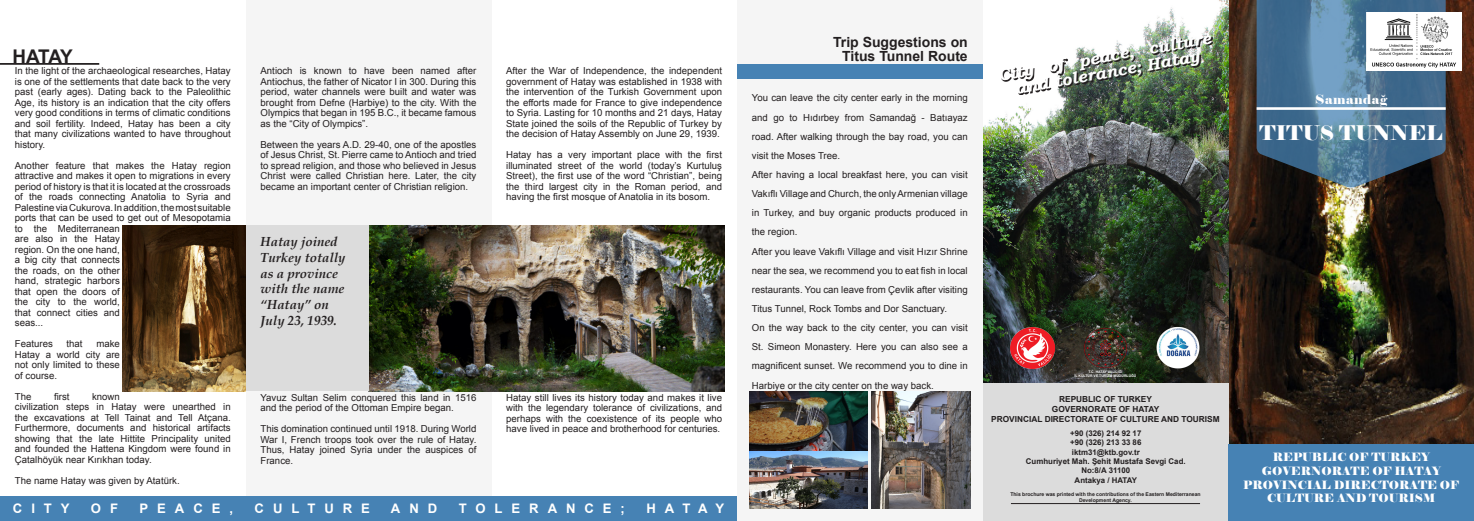
<style>
.page{position:relative;width:1474px;height:521px;background:#fff}
.page>*{position:absolute;margin:0;border:0;box-sizing:border-box;transform-origin:0 0}
.t1{font:20.12px "Elephant";color:#fff}
.t2{font:700 18.9px "Arial";letter-spacing:-.075em;color:#231f20}
.t3{font:italic 700 16.62px/15.8px "Bookman Old Style";color:#fff;text-align:center}
.t4{font:700 14px "Arial";color:#231f20}
.t5{font:italic 700 13.12px/15.8px "Book Antiqua";color:#231f20}
.t6{font:700 13.12px "Arial";letter-spacing:.68em;color:#fff}
.t7{font:13.12px "Elephant";letter-spacing:.04em;color:#fff}
.t8{font:11.38px/13.7px "Elephant";color:#fff;text-align:center}
.t9{font:9.62px/10.5px "Arial";color:#231f20;text-align:justify}
.t10{font:700 8.31px "Arial";color:#231f20}
.t11{font:700 7.88px/9.5px "Arial";color:#231f20;text-align:center}
.t12{font:700 5.08px/6.1px "Arial";color:#231f20;text-align:center}
.t13{font:700 3.5px "Arial";color:#fff}
</style>
<div class="page">
<img style="left:1228px;top:0;width:245px;height:444px">
<div style="left:982px;top:0;width:246px;height:521px;background:#dcdcdc"></div>
<img style="left:982px;top:0;width:246px;height:383px">
<div style="left:737px;top:0;width:245px;height:521px;background:#f5f5f5"></div>
<div style="left:246px;top:0;width:245px;height:521px;background:#f5f5f5"></div>
<img style="left:368px;top:226px;width:356px;height:165px">
<img style="left:123px;top:226px;width:123px;height:165px">
<div style="left:737px;top:64px;width:245px;height:15px;background:#4682b4"></div>
<hr style="left:0;top:63px;width:99px;height:2px;background:#231f20">
<div style="left:246px;top:226px;width:122px;height:165px;background:#dcdcdc"></div>
<div style="left:0;top:496px;width:737px;height:25px;background:#4682b4"></div>
<svg style="left:1256px;top:0;width:189px;height:188px;background:#486d89"></svg>
<div style="left:1228px;top:444px;width:245px;height:77px;background:#4682b4"></div>
<hr style="left:1256px;top:107px;width:189px;height:3px;background:#fff">
<img style="left:1001px;top:37px;width:212px;height:57px">
<img style="left:871px;top:391px;width:99px;height:117px">
<img style="left:749px;top:391px;width:118px;height:117px">
<img style="left:1366px;top:12px;width:95px;height:58px">
<img style="left:1010px;top:327px;width:44px;height:42px">
<img style="left:1083px;top:327px;width:44px;height:42px">
<img style="left:1156px;top:327px;width:43px;height:42px">
<hr style="left:1010px;top:503px;width:189px;height:1px;background:#231f20">
<p class="t2" style="left:12px;top:43px;width:62px">HATAY</p>
<p class="t9" style="left:15px;top:66px;width:217px">In the light of the archaeological researches, Hatay is one of the settlements that date back to the very past (early ages). Dating back to the Paleolithic Age, its history is an indication that the city offers very good conditions in terms of climatic conditions and soil fertility. Indeed, Hatay has been a city that many civilizations wanted to have throughout history.</p>
<p class="t9" style="left:15px;top:160px;width:217px;text-align:left">Another feature that makes the Hatay region attractive and makes it open to migrations in every period of history is that it is located at the crossroads of the roads connecting Anatolia to Syria and<br>Palestine via Cukurova. In addition, the most suitable ports that can be used to get out of Mesopotamia to the Mediterranean<br>are also in the Hatay<br>region. On the one hand,<br>a big city that connects<br>the roads, on the other<br>hand, strategic harbors<br>that open the doors of<br>the city to the world,<br>that connect cities and<br>seas...</p>
<p class="t9" style="left:15px;top:339px;width:39px">Features</p>
<p class="t9" style="left:67px;top:339px;width:18px">that</p>
<p class="t9" style="left:15px;top:339px;width:106px;text-indent:81px">make Hatay a world city are not only limited to these of course.</p>
<p class="t9" style="left:15px;top:391px;width:18px">The</p>
<p class="t9" style="left:54px;top:391px;width:17px">first</p>
<p class="t9" style="left:15px;top:391px;width:217px;text-align:left;text-indent:77px">known<br>civilization steps in Hatay were unearthed in the excavations at Tell Tainat and Tell Atçana.<br>Furthermore, documents and historical artifacts showing that the late Hittite Principality united and founded the Hattena Kingdom were found in Çatalhöyük near Kırıkhan today.</p>
<p class="t9" style="left:15px;top:475px;width:166px">The name Hatay was given by Atatürk.</p>
<p class="t9" style="left:260px;top:66px;width:217px">Antioch is known to have been named after Antiochus, the father of Nicator I in 300. During this period, water channels were built and water was brought from Defne (Harbiye) to the city. With the Olympics that began in 195 B.C., it became famous as the “City of Olympics”.</p>
<p class="t9" style="left:260px;top:139px;width:217px">Between the years A.D. 29-40, one of the apostles of Jesus Christ, St. Pierre came to Antioch and tried to spread religion, and those who believed in Jesus Christ were called Christian here. Later, the city became an important center of Christian religion.</p>
<p class="t5" style="left:260px;top:234px;width:86px">Hatay joined<br>Turkey totally as a province with the name “Hatay” on<br>July 23, 1939.</p>
<p class="t9" style="left:260px;top:392px;width:217px">Yavuz Sultan Selim conquered this land in 1516 and the period of the Ottoman Empire began.</p>
<p class="t9" style="left:260px;top:423px;width:217px">This domination continued until 1918. During World War I, French troops took over the rule of Hatay.<br>Thus, Hatay joined Syria under the auspices of France.</p>
<p class="t9" style="left:506px;top:66px;width:217px">After the War of Independence, the independent government of Hatay was established in 1938 with the intervention of the Turkish Government upon the efforts made for France to give independence to Syria. Lasting for 10 months and 21 days, Hatay State joined the soils of the Republic of Turkey by the decision of Hatay Assembly on June 29, 1939.</p>
<p class="t9" style="left:506px;top:150px;width:217px">Hatay has a very important place with the first illuminated street of the world (today’s Kurtuluş Street), the first use of the word “Christian”, being the third largest city in the Roman period, and having the first mosque of Anatolia in its bosom.</p>
<p class="t9" style="left:506px;top:392px;width:217px">Hatay still lives its history today and makes it live with the legendary tolerance of civilizations, and perhaps with the coexistence of its people who have lived in peace and brotherhood for centuries.</p>
<p class="t6" style="left:13px;top:500px;width:58px">CITY</p>
<p class="t6" style="left:91px;top:500px;width:29px">O F</p>
<p class="t6" style="left:140px;top:500px;width:95px">PEACE,</p>
<p class="t6" style="left:255px;top:500px;width:117px">CULTURE</p>
<p class="t6" style="left:391px;top:500px;width:48px">AND</p>
<p class="t6" style="left:459px;top:500px;width:168px">TOLERANCE;</p>
<p class="t6" style="left:646px;top:500px;width:79px">HATAY</p>
<p class="t4" style="left:833px;top:33px;width:136px">Trip Suggestions on</p>
<p class="t4" style="left:842px;top:47px;width:127px">Titus Tunnel Route</p>
<p class="t9" style="left:752px;top:89px;width:217px;line-height:19.2px">You can leave the city center early in the morning and go to Hıdırbey from Samandağ - Batıayaz road. After walking through the bay road, you can visit the Moses Tree.</p>
<p class="t9" style="left:752px;top:165px;width:217px;line-height:19.2px">After having a local breakfast here, you can visit Vakıflı Village and Church, the only Armenian village in Turkey, and buy organic products produced in the region.</p>
<p class="t9" style="left:752px;top:242px;width:217px;line-height:19.2px">After you leave Vakıflı Village and visit Hızır Shrine near the sea, we recommend you to eat fish in local restaurants. You can leave from Çevlik after visiting Titus Tunnel, Rock Tombs and Dor Sanctuary.</p>
<p class="t9" style="left:752px;top:318px;width:217px;line-height:19.2px">On the way back to the city center, you can visit St. Simeon Monastery. Here you can also see a magnificent sunset. We recommend you to dine in Harbiye or the city center on the way back.</p>
<p class="t3" style="left:996px;top:67px;width:217px;rotate:-10deg">City of peace, culture and tolerance; Hatay</p>
<p class="t13" style="left:1088px;top:369px;width:35px">T.C. HATAY VALİLİĞİ</p>
<p class="t13" style="left:1074px;top:373px;width:63px">İL KÜLTÜR VE TURİZM MÜDÜRLÜĞÜ</p>
<p class="t10" style="left:1059px;top:393px;width:94px">REPUBLIC OF TURKEY</p>
<p class="t10" style="left:1051px;top:403px;width:109px">GOVERNORATE OF HATAY</p>
<p class="t10" style="left:991px;top:413px;width:230px">PROVINCIAL DIRECTORATE OF CULTURE AND TOURISM</p>
<p class="t11" style="left:1070px;top:428px;width:73px">+90 (326) 214 92 17</p>
<p class="t11" style="left:1070px;top:438px;width:73px">+90 (326) 213 33 86</p>
<p class="t11" style="left:1071px;top:447px;width:69px">iktm31@ktb.gov.tr</p>
<p class="t11" style="left:1025px;top:457px;width:161px">Cumhuriyet Mah. Şehit Mustafa Sevgi Cad.</p>
<p class="t11" style="left:1074px;top:466px;width:64px">No:8/A 31100<br>Antakya / HATAY</p>
<p class="t12" style="left:1010px;top:491px;width:192px">This brochure was printed with the contributions of the Eastern Mediterranean<br>Development Agency.</p>
<p class="t7" style="left:1315px;top:91px;width:73px">Samandağ</p>
<p class="t1" style="left:1259px;top:121px;width:185px">TITUS TUNNEL</p>
<p class="t8" style="left:1272px;top:451px;width:158px">REPUBLIC OF TURKEY</p>
<p class="t8" style="left:1261px;top:464px;width:180px">GOVERNORATE OF HATAY</p>
<p class="t8" style="left:1243px;top:478px;width:217px">PROVINCIAL DIRECTORATE OF<br>CULTURE AND TOURISM</p>
</div>
